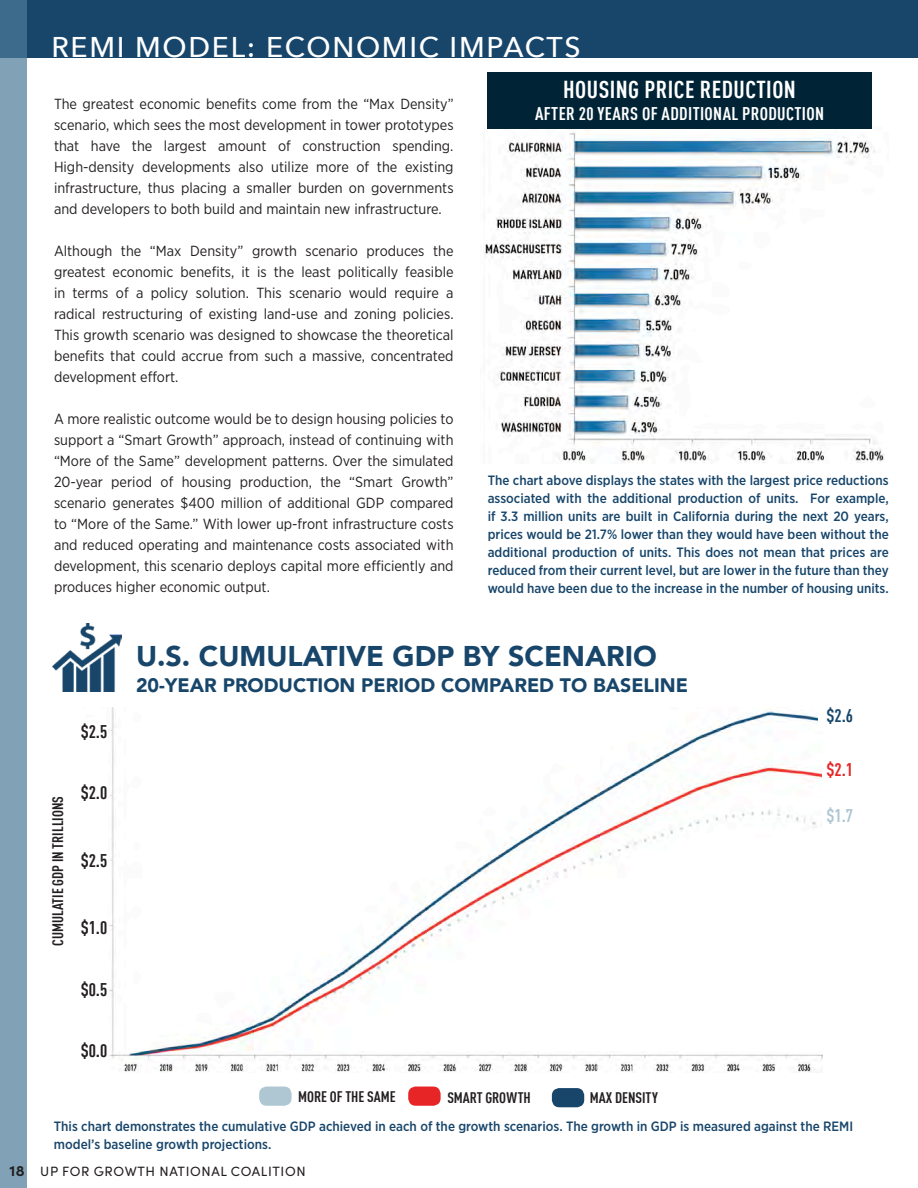
<style>
.page{position:relative;width:918px;height:1188px;background:#fff}
.page>*{position:absolute;margin:0;border:0;box-sizing:border-box;transform-origin:0 0}
.t1{font:900 28.5px "Avenir";color:#18466b}
.t2{font:500 28.5px "Avenir Next";letter-spacing:.06em;color:#fff}
.t3{font:700 condensed 24px "DIN Offc";letter-spacing:.02em;color:#fff}
.t4{font:900 19.5px "Avenir";color:#18466b}
.t5{font:700 condensed 18px "DIN Offc";letter-spacing:.02em;color:#fff}
.t6{font:700 condensed 18px "DIN Offc";color:#231f20}
.t7{font:700 condensed 18px "DIN Offc";color:#18466b}
.t8{font:700 condensed 18px "DIN Offc";color:#e72526}
.t9{font:700 condensed 18px "DIN Offc";color:#afc6d3}
.t10{font:700 condensed 15px "DIN Offc";color:#231f20}
.BODY_TEXT_PARAGRAPH{font:14.7px/21px "Gotham Narrow";color:#231f20;text-align:justify}
.Chart_info_paragraph{font:500 13.5px/18px "Gotham Narrow";color:#18466b;text-align:justify}
.t11{font:13.5px "Sofia Pro";letter-spacing:.045em;color:#231f20}
.s1{font-weight:700;font-size:15px}
</style>
<div class="page">
<div style="left:0;top:0;width:918px;height:57px;background:#18466b"></div>
<div style="left:0;top:0;width:27px;height:1188px;background:#80a1b6"></div>
<img style="left:108px;top:708px;width:714px;height:364px">
<div style="left:552px;top:1088px;width:32px;height:19px;background:#18466b;border-radius:7px"></div>
<div style="left:408px;top:1087px;width:33px;height:19px;background:#e72526;border-radius:8px"></div>
<div style="left:259px;top:1087px;width:33px;height:19px;background:#afc6d3;border-radius:8px"></div>
<img style="left:53px;top:623px;width:68px;height:68px">
<img style="left:483px;top:128px;width:402px;height:336px">
<div style="left:487px;top:72px;width:385px;height:56px;background:#002436"></div>
<div style="left:819px;top:703px;width:34px;height:23px;background:#fff"></div>
<p class="t2" style="left:51px;top:23px;width:531px">REMI MODEL: ECONOMIC IMPACTS</p>
<p class="BODY_TEXT_PARAGRAPH" style="left:54px;top:93px;width:401px">The greatest economic benefits come from the “Max Density” scenario, which sees the most development in tower prototypes that have the largest amount of construction spending.<br>High-density developments also utilize more of the existing infrastructure, thus placing a smaller burden on governments and developers to both build and maintain new infrastructure.</p>
<p class="BODY_TEXT_PARAGRAPH" style="left:54px;top:240px;width:401px">Although the “Max Density” growth scenario produces the greatest economic benefits, it is the least politically feasible in terms of a policy solution. This scenario would require a radical restructuring of existing land-use and zoning policies.<br>This growth scenario was designed to showcase the theoretical benefits that could accrue from such a massive, concentrated development effort.</p>
<p class="BODY_TEXT_PARAGRAPH" style="left:54px;top:408px;width:401px">A more realistic outcome would be to design housing policies to support a “Smart Growth” approach, instead of continuing with “More of the Same” development patterns. Over the simulated 20-year period of housing production, the “Smart Growth” scenario generates $400 million of additional GDP compared to “More of the Same.” With lower up-front infrastructure costs and reduced operating and maintenance costs associated with development, this scenario deploys capital more efficiently and produces higher economic output.</p>
<p class="t3" style="left:563px;top:75px;width:234px">HOUSING PRICE REDUCTION</p>
<p class="t5" style="left:535px;top:103px;width:290px">AFTER 20 YEARS OF ADDITIONAL PRODUCTION</p>
<p class="Chart_info_paragraph" style="left:488px;top:471px;width:403px">The chart above displays the states with the largest price reductions associated with the additional production of units. For example, if 3.3 million units are built in California during the next 20 years, prices would be 21.7% lower than they would have been without the additional production of units. This does not mean that prices are reduced from their current level, but are lower in the future than they would have been due to the increase in the number of housing units.</p>
<p class="t10" style="left:49px;top:946px;width:152px;rotate:-90deg">CUMULATIE GDP IN TRILLIONS</p>
<p class="t6" style="left:81px;top:721px;width:28px">$2.5</p>
<p class="t6" style="left:81px;top:782px;width:28px">$2.0</p>
<p class="t6" style="left:81px;top:850px;width:28px">$2.5</p>
<p class="t6" style="left:81px;top:917px;width:28px">$1.0</p>
<p class="t6" style="left:81px;top:979px;width:28px">$0.5</p>
<p class="t6" style="left:81px;top:1040px;width:28px">$0.0</p>
<p class="t1" style="left:136px;top:632px;width:522px">U.S. CUMULATIVE GDP BY SCENARIO</p>
<p class="t4" style="left:136px;top:668px;width:553px">20-YEAR PRODUCTION PERIOD COMPARED TO BASELINE</p>
<p class="t10" style="left:298px;top:1088px;width:99px">MORE OF THE SAME</p>
<p class="t10" style="left:447px;top:1089px;width:85px">SMART GROWTH</p>
<p class="t10" style="left:590px;top:1089px;width:70px">MAX DENSITY</p>
<p class="t7" style="left:826px;top:704px;width:28px">$2.6</p>
<p class="t8" style="left:826px;top:758px;width:28px">$2.1</p>
<p class="t9" style="left:826px;top:805px;width:28px">$1.7</p>
<p class="Chart_info_paragraph" style="left:54px;top:1117px;width:801px">This chart demonstrates the cumulative GDP achieved in each of the growth scenarios. The growth in GDP is measured against the REMI model’s baseline growth projections.</p>
<p class="t11" style="left:10px;top:1162px;width:298px"><span class="s1">18</span> UP FOR GROWTH NATIONAL COALITION</p>
</div>
